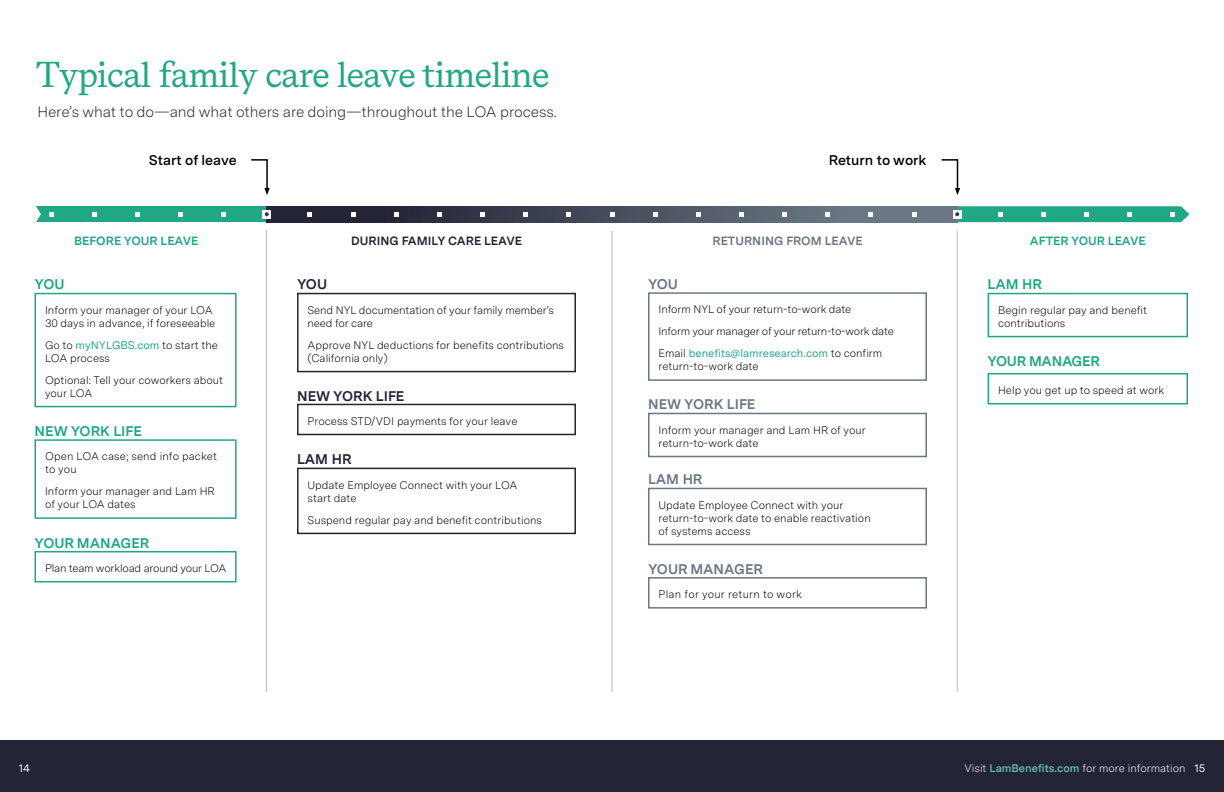
<style>
.page{position:relative;width:1224px;height:792px;background:#fff}
.page>*{position:absolute;margin:0;border:0;box-sizing:border-box;transform-origin:0 0}
.t1{font:36px "Messina Serif";letter-spacing:-.02em;color:#20a785}
.t2{font:300 15px "Messina Sans";letter-spacing:-.01em;color:#242437}
.t3{font:700 14px "Messina Sans";color:#20a785}
.t4{font:700 14px "Messina Sans";color:#6a7885}
.t5{font:600 14px "Messina Sans";color:#000}
.t6{font:700 14px "Messina Sans";color:#242437}
.t7{font:700 14px "Messina Sans";letter-spacing:-.02em;color:#20a785}
.t8{font:700 12px "Messina Sans";color:#20a785}
.t9{font:700 12px "Messina Sans";color:#242437}
.t10{font:700 12px "Messina Sans";color:#6a7885}
.t11{font:300 11px/13px "Messina Sans";color:#000}
.t12{font:300 11px/22px "Messina Sans";letter-spacing:-.02em;color:#000}
.t13{font:300 11px "Messina Sans";color:#fff}
.t14{font:300 11px "Messina Sans";letter-spacing:.02em;color:#000}
.t15{font:11px "Messina Sans";color:#fff}
.s1{font-weight:400;color:#20a785}
.s2{font-weight:600;color:#67c5ad}
.s3{font-weight:400}
</style>
<div class="page">
<div style="left:31px;top:206px;width:236px;height:16px;background:#20a785"></div>
<svg style="left:251px;top:159px;width:19px;height:36px"></svg>
<svg style="left:941px;top:159px;width:19px;height:36px"></svg>
<hr style="left:266px;top:231px;width:1px;height:461px;background:#b5bbc2">
<hr style="left:957px;top:231px;width:1px;height:461px;background:#b5bbc2">
<hr style="left:612px;top:231px;width:1px;height:461px;background:#b5bbc2">
<svg style="left:297px;top:292px;width:279px;height:81px"></svg>
<svg style="left:648px;top:292px;width:279px;height:89px"></svg>
<svg style="left:297px;top:467px;width:279px;height:68px"></svg>
<svg style="left:648px;top:577px;width:279px;height:32px"></svg>
<svg style="left:987px;top:373px;width:201px;height:32px"></svg>
<svg style="left:648px;top:412px;width:279px;height:46px"></svg>
<svg style="left:648px;top:487px;width:279px;height:59px"></svg>
<svg style="left:987px;top:292px;width:201px;height:46px"></svg>
<svg style="left:297px;top:403px;width:279px;height:33px"></svg>
<svg style="left:34px;top:292px;width:203px;height:116px"></svg>
<svg style="left:34px;top:551px;width:203px;height:32px"></svg>
<svg style="left:34px;top:439px;width:203px;height:80px"></svg>
<div style="left:267px;top:206px;width:690px;height:16px;background:linear-gradient(to right,#201e31,#768591)"></div>
<svg style="left:31px;top:206px;width:10px;height:16px"></svg>
<svg style="left:567px;top:212px;width:4px;height:4px"></svg>
<svg style="left:610px;top:212px;width:4px;height:4px"></svg>
<svg style="left:912px;top:212px;width:4px;height:4px"></svg>
<svg style="left:782px;top:212px;width:5px;height:4px"></svg>
<svg style="left:826px;top:212px;width:4px;height:4px"></svg>
<svg style="left:394px;top:212px;width:5px;height:4px"></svg>
<svg style="left:437px;top:212px;width:5px;height:4px"></svg>
<svg style="left:653px;top:212px;width:4px;height:4px"></svg>
<svg style="left:696px;top:212px;width:5px;height:4px"></svg>
<svg style="left:739px;top:212px;width:5px;height:4px"></svg>
<svg style="left:308px;top:212px;width:4px;height:4px"></svg>
<svg style="left:351px;top:212px;width:4px;height:4px"></svg>
<svg style="left:869px;top:212px;width:4px;height:4px"></svg>
<svg style="left:480px;top:212px;width:5px;height:4px"></svg>
<svg style="left:523px;top:212px;width:5px;height:4px"></svg>
<svg style="left:178px;top:212px;width:5px;height:4px"></svg>
<svg style="left:221px;top:212px;width:5px;height:4px"></svg>
<svg style="left:49px;top:212px;width:4px;height:4px"></svg>
<svg style="left:92px;top:212px;width:4px;height:4px"></svg>
<svg style="left:135px;top:212px;width:5px;height:4px"></svg>
<div style="left:262px;top:210px;width:9px;height:9px;background:#fff"></div>
<svg style="left:265px;top:212px;width:4px;height:4px"></svg>
<div style="left:953px;top:210px;width:9px;height:9px;background:#fff"></div>
<svg style="left:955px;top:206px;width:235px;height:16px;background:#33ad8f"></svg>
<div style="left:0;top:740px;width:1224px;height:52px;background:#242437"></div>
<h1 class="t1" style="left:36px;top:50px;width:515px">Typical family care leave timeline</h1>
<h2 class="t2" style="left:37px;top:101px;width:521px">Here’s what to do—and what others are doing—throughout the LOA process.</h2>
<p class="t5" style="left:149px;top:150px;width:90px">Start of leave</p>
<p class="t5" style="left:829px;top:150px;width:100px">Return to work</p>
<p class="t3" style="left:34px;top:274px;width:32px">YOU</p>
<p class="t8" style="left:74px;top:232px;width:126px">BEFORE YOUR LEAVE</p>
<p class="t9" style="left:351px;top:232px;width:172px">DURING FAMILY CARE LEAVE</p>
<p class="t10" style="left:712px;top:232px;width:152px">RETURNING FROM LEAVE</p>
<p class="t8" style="left:1030px;top:232px;width:117px">AFTER YOUR LEAVE</p>
<p class="t6" style="left:297px;top:274px;width:32px">YOU</p>
<p class="t4" style="left:648px;top:274px;width:32px">YOU</p>
<p class="t3" style="left:988px;top:274px;width:56px">LAM HR</p>
<p class="t11" style="left:45px;top:303px;width:172px">Inform your manager of your LOA<br>30 days in advance, if foreseeable</p>
<p class="t11" style="left:45px;top:338px;width:174px">Go to <span class="s1">myNYLGBS.com</span> to start the<br>LOA process</p>
<p class="t11" style="left:45px;top:373px;width:180px">Optional: Tell your coworkers about your LOA</p>
<p class="t11" style="left:308px;top:303px;width:248px">Send NYL documentation of your family member’s need for care</p>
<p class="t11" style="left:308px;top:338px;width:258px">Approve NYL deductions for benefits contributions (California only)</p>
<p class="t6" style="left:297px;top:386px;width:109px">NEW YORK LIFE</p>
<p class="t12" style="left:658px;top:298px;width:237px">Inform NYL of your return-to-work date<br>Inform your manager of your return-to-work date<br>Email <span class="s1">benefits@lamresearch.com</span> to confirm</p>
<p class="t11" style="left:658px;top:360px;width:102px">return-to-work date</p>
<p class="t4" style="left:648px;top:394px;width:109px">NEW YORK LIFE</p>
<p class="t11" style="left:998px;top:303px;width:151px">Begin regular pay and benefit contributions</p>
<p class="t7" style="left:987px;top:351px;width:114px">YOUR MANAGER</p>
<p class="t11" style="left:998px;top:384px;width:168px">Help you get up to speed at work</p>
<p class="t3" style="left:34px;top:421px;width:109px">NEW YORK LIFE</p>
<p class="t11" style="left:308px;top:414px;width:211px">Process STD/VDI payments for your leave</p>
<p class="t11" style="left:658px;top:423px;width:209px">Inform your manager and Lam HR of your return-to-work date</p>
<p class="t11" style="left:45px;top:450px;width:174px">Open LOA case; send info packet to you</p>
<p class="t11" style="left:45px;top:485px;width:171px">Inform your manager and Lam HR of your LOA dates</p>
<p class="t3" style="left:34px;top:532px;width:117px">YOUR MANAGER</p>
<p class="t6" style="left:297px;top:448px;width:56px">LAM HR</p>
<p class="t11" style="left:308px;top:478px;width:211px">Update Employee Connect with your LOA start date</p>
<p class="t11" style="left:308px;top:513px;width:236px">Suspend regular pay and benefit contributions</p>
<p class="t4" style="left:648px;top:469px;width:56px">LAM HR</p>
<p class="t11" style="left:658px;top:498px;width:214px">Update Employee Connect with your return-to-work date to enable reactivation of systems access</p>
<p class="t12" style="left:45px;top:557px;width:183px">Plan team workload around your LOA</p>
<p class="t4" style="left:648px;top:559px;width:117px">YOUR MANAGER</p>
<p class="t14" style="left:658px;top:587px;width:145px">Plan for your return to work</p>
<p class="t15" style="left:19px;top:761px;width:13px">14</p>
<p class="t13" style="left:965px;top:761px;width:242px">Visit <span class="s2">LamBenefits.com</span> for more information <span class="s3">15</span></p>
</div>
